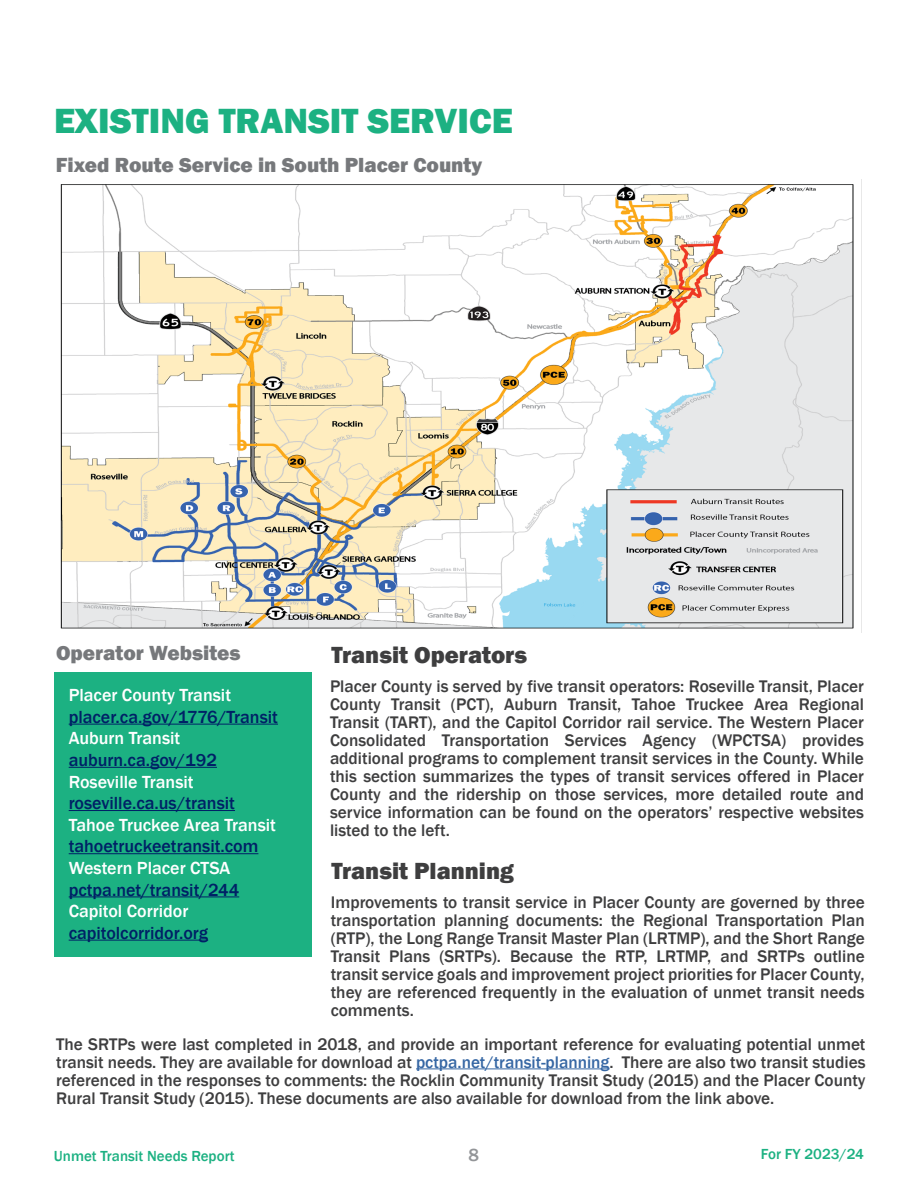
<style>
.page{position:relative;width:918px;height:1188px;background:#fff}
.page>*{position:absolute;margin:0;border:0;box-sizing:border-box;transform-origin:0 0}
.t1{font:800 36px "Franklin Gothic";color:#1cb182}
.t2{font:800 24px "Franklin Gothic";color:#3e3e3f}
.t3{font:800 21px "Franklin Gothic";color:#76787b}
.t4{font:500 18px "Franklin Gothic";color:#002066}
.t5{font:500 18px "Franklin Gothic";color:#fff}
.t6{font:500 18px "Franklin Gothic";color:#939598}
.t7{font:500 17.25px/18px "Franklin Gothic";color:#3e3e3f;text-align:justify}
.t8{font:500 15px "Franklin Gothic";color:#1cb182}
.s1{color:#3667a4}
</style>
<div class="page">
<div style="left:54px;top:672px;width:258px;height:285px;background:#1cb182"></div>
<hr style="left:69px;top:724px;width:209px;height:1px;background:#002066">
<hr style="left:69px;top:767px;width:148px;height:1px;background:#002066">
<hr style="left:69px;top:810px;width:166px;height:1px;background:#002066">
<hr style="left:69px;top:853px;width:189px;height:1px;background:#002066">
<hr style="left:69px;top:896px;width:170px;height:1px;background:#002066">
<hr style="left:69px;top:940px;width:139px;height:1px;background:#002066">
<img style="left:60px;top:179px;width:802px;height:454px">
<hr style="left:416px;top:1068px;width:193px;height:1px;background:#3667a4">
<p class="t1" style="left:54px;top:98px;width:460px">EXISTING TRANSIT SERVICE</p>
<p class="t3" style="left:56px;top:152px;width:428px">Fixed Route Service in South Placer County</p>
<p class="t3" style="left:56px;top:640px;width:186px">Operator Websites</p>
<p class="t5" style="left:69px;top:684px;width:164px">Placer County Transit</p>
<p class="t4" style="left:69px;top:706px;width:211px">placer.ca.gov/1776/Transit</p>
<p class="t5" style="left:69px;top:727px;width:113px">Auburn Transit</p>
<p class="t4" style="left:69px;top:749px;width:150px">auburn.ca.gov/192</p>
<p class="t5" style="left:69px;top:770px;width:127px">Roseville Transit</p>
<p class="t4" style="left:69px;top:792px;width:168px">roseville.ca.us/transit</p>
<p class="t5" style="left:69px;top:814px;width:209px">Tahoe Truckee Area Transit</p>
<p class="t4" style="left:69px;top:835px;width:191px">tahoetruckeetransit.com</p>
<p class="t5" style="left:69px;top:857px;width:163px">Western Placer CTSA</p>
<p class="t4" style="left:69px;top:878px;width:172px">pctpa.net/transit/244</p>
<p class="t5" style="left:69px;top:900px;width:121px">Capitol Corridor</p>
<p class="t4" style="left:69px;top:922px;width:141px">capitolcorridor.org</p>
<p class="t2" style="left:332px;top:639px;width:197px">Transit Operators</p>
<p class="t7" style="left:330px;top:677px;width:536px">Placer County is served by five transit operators: Roseville Transit, Placer County Transit (PCT), Auburn Transit, Tahoe Truckee Area Regional Transit (TART), and the Capitol Corridor rail service. The Western Placer Consolidated Transportation Services Agency (WPCTSA) provides additional programs to complement transit services in the County. While this section summarizes the types of transit services offered in Placer County and the ridership on those services, more detailed route and service information can be found on the operators’ respective websites listed to the left.</p>
<p class="t2" style="left:332px;top:856px;width:184px">Transit Planning</p>
<p class="t7" style="left:331px;top:894px;width:536px">Improvements to transit service in Placer County are governed by three transportation planning documents: the Regional Transportation Plan (RTP), the Long Range Transit Master Plan (LRTMP), and the Short Range Transit Plans (SRTPs). Because the RTP, LRTMP, and SRTPs outline transit service goals and improvement project priorities for Placer County, they are referenced frequently in the evaluation of unmet transit needs comments.</p>
<p class="t7" style="left:56px;top:1035px;width:811px">The SRTPs were last completed in 2018, and provide an important reference for evaluating potential unmet transit needs. They are available for download at <span class="s1">pctpa.net/transit-planning</span>. There are also two transit studies referenced in the responses to comments: the Rocklin Community Transit Study (2015) and the Placer County Rural Transit Study (2015). These documents are also available for download from the link above.</p>
<p class="t8" style="left:54px;top:1146px;width:182px">Unmet Transit Needs Report</p>
<p class="t8" style="left:761px;top:1144px;width:105px">For FY 2023/24</p>
<p class="t6" style="left:469px;top:1144px;width:12px">8</p>
</div>
